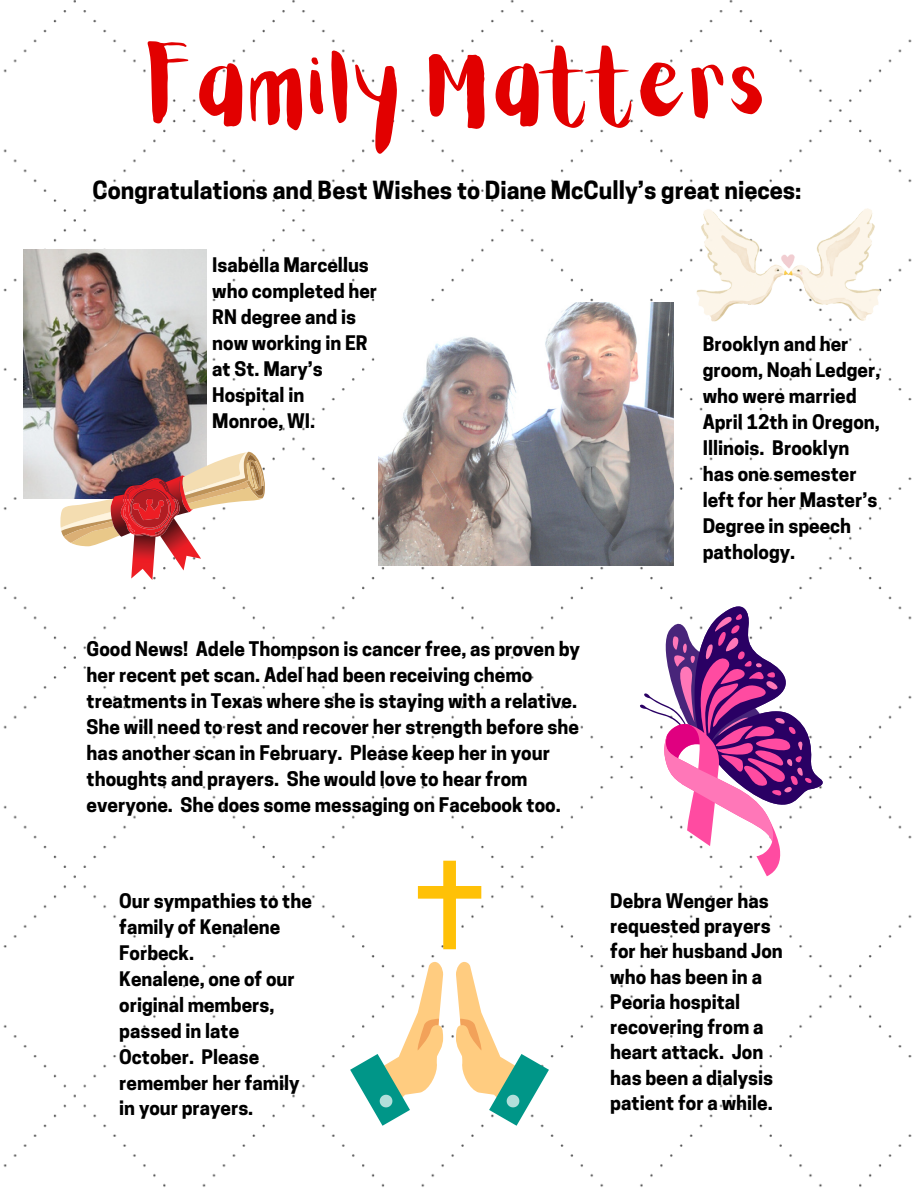
<style>
.page{position:relative;width:918px;height:1188px;background:#fff}
.page>*{position:absolute;margin:0;border:0;box-sizing:border-box;transform-origin:0 0}
.t1{font:78.45px "Aloja Extended";color:#e20000}
.t2{font:700 23.4px "Cooper Hewitt";color:#000}
.t3{font:700 18.9px/26px "Cooper Hewitt";color:#000}
</style>
<div class="page">
<img style="left:3px;top:0;width:909px;height:1187px">
<img style="left:23px;top:250px;width:184px;height:249px">
<img style="left:378px;top:302px;width:295px;height:263px">
<svg style="left:640px;top:594px;width:186px;height:282px"></svg>
<svg style="left:418px;top:861px;width:63px;height:88px"></svg>
<svg style="left:456px;top:962px;width:93px;height:164px"></svg>
<svg style="left:350px;top:962px;width:93px;height:164px"></svg>
<img style="left:60px;top:452px;width:205px;height:128px">
<img style="left:697px;top:208px;width:183px;height:115px">
<p class="t1" style="left:147px;top:51px;width:626px">Family Matters</p>
<p class="t2" style="left:92px;top:182px;width:710px">Congratulations and Best Wishes to Diane McCully’s great nieces:</p>
<p class="t3" style="left:212px;top:254px;width:166px">Isabella Marcellus who completed her<br>RN degree and is now working in ER at St. Mary’s<br>Hospital in<br>Monroe, WI.</p>
<p class="t3" style="left:703px;top:333px;width:179px">Brooklyn and her groom, Noah Ledger, who were married<br>April 12th in Oregon,<br>Illinois. Brooklyn has one semester left for her Master’s<br>Degree in speech pathology.</p>
<p class="t3" style="left:87px;top:638px;width:495px">Good News! Adele Thompson is cancer free, as proven by her recent pet scan. Adel had been receiving chemo treatments in Texas where she is staying with a relative.<br>She will need to rest and recover her strength before she has another scan in February. Please keep her in your thoughts and prayers. She would love to hear from everyone. She does some messaging on Facebook too.</p>
<p class="t3" style="left:119px;top:891px;width:194px">Our sympathies to the family of Kenalene<br>Forbeck.</p>
<p class="t3" style="left:119px;top:968px;width:182px">Kenalene, one of our original members, passed in late<br>October. Please remember her family in your prayers.</p>
<p class="t3" style="left:610px;top:891px;width:174px;line-height:25.2px">Debra Wenger has requested prayers for her husband Jon who has been in a<br>Peoria hospital recovering from a heart attack. Jon has been a dialysis patient for a while.</p>
</div>
